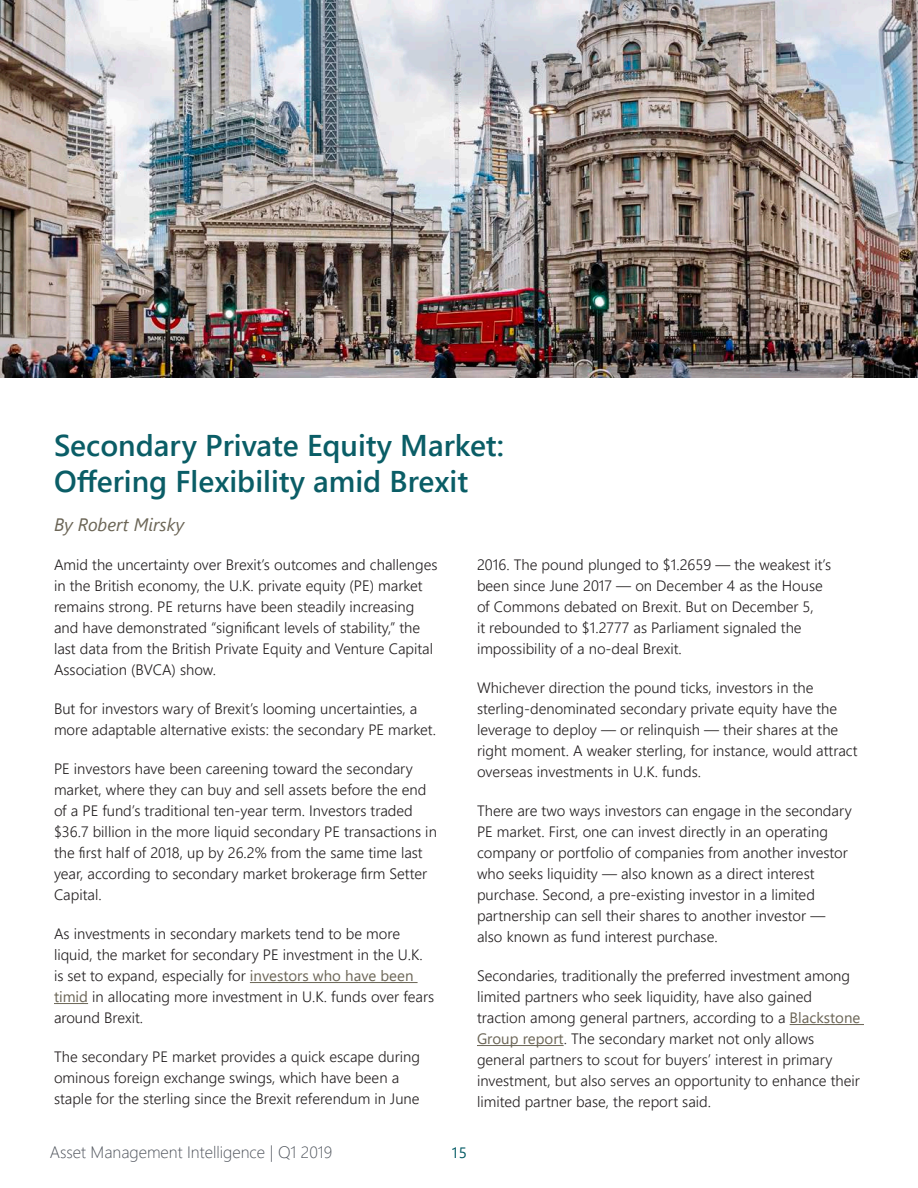
<style>
.page{position:relative;width:918px;height:1188px;background:#fff}
.page>*{position:absolute;margin:0;border:0;box-sizing:border-box;transform-origin:0 0}
.t1{font:600 30px/36px "Segoe UI";color:#0a5d66}
.t2{font:italic 18px "Segoe UI";color:#6b6556}
.t3{font:300 16.5px "Segoe UI";color:#4f545c}
.t4{font:300 15px/21px "Segoe UI";color:#231f20}
.t5{font:15px "Segoe UI";color:#035a64}
.s1{font-weight:400;color:#6b6556}
</style>
<div class="page">
<hr style="left:250px;top:982px;width:168px;height:1px;background:#6b6556">
<hr style="left:54px;top:1003px;width:34px;height:1px;background:#6b6556">
<hr style="left:790px;top:1024px;width:74px;height:1px;background:#6b6556">
<hr style="left:477px;top:1045px;width:87px;height:1px;background:#6b6556">
<img style="left:0;top:0;width:918px;height:378px">
<p class="t1" style="left:54px;top:425px;width:452px">Secondary Private Equity Market:<br>Offering Flexibility amid Brexit</p>
<p class="t2" style="left:54px;top:508px;width:132px">By Robert Mirsky</p>
<p class="t4" style="left:54px;top:553px;width:385px">Amid the uncertainty over Brexit’s outcomes and challenges in the British economy, the U.K. private equity (PE) market remains strong. PE returns have been steadily increasing and have demonstrated “significant levels of stability,” the last data from the British Private Equity and Venture Capital Association (BVCA) show.</p>
<p class="t4" style="left:54px;top:697px;width:384px">But for investors wary of Brexit’s looming uncertainties, a more adaptable alternative exists: the secondary PE market.</p>
<p class="t4" style="left:54px;top:757px;width:384px">PE investors have been careening toward the secondary market, where they can buy and sell assets before the end of a PE fund’s traditional ten-year term. Investors traded $36.7 billion in the more liquid secondary PE transactions in the first half of 2018, up by 26.2% from the same time last year, according to secondary market brokerage firm Setter Capital.</p>
<p class="t4" style="left:54px;top:922px;width:382px">As investments in secondary markets tend to be more liquid, the market for secondary PE investment in the U.K. is set to expand, especially for <span class="s1">investors who have been timid</span> in allocating more investment in U.K. funds over fears around Brexit.</p>
<p class="t4" style="left:54px;top:1045px;width:368px">The secondary PE market provides a quick escape during ominous foreign exchange swings, which have been a staple for the sterling since the Brexit referendum in June</p>
<p class="t4" style="left:477px;top:553px;width:356px">2016. The pound plunged to $1.2659 — the weakest it’s been since June 2017 — on December 4 as the House of Commons debated on Brexit. But on December 5,<br>it rebounded to $1.2777 as Parliament signaled the impossibility of a no-deal Brexit.</p>
<p class="t4" style="left:477px;top:676px;width:382px">Whichever direction the pound ticks, investors in the sterling-denominated secondary private equity have the leverage to deploy — or relinquish — their shares at the right moment. A weaker sterling, for instance, would attract overseas investments in U.K. funds.</p>
<p class="t4" style="left:477px;top:799px;width:376px">There are two ways investors can engage in the secondary PE market. First, one can invest directly in an operating company or portfolio of companies from another investor who seeks liquidity — also known as a direct interest purchase. Second, a pre-existing investor in a limited partnership can sell their shares to another investor — also known as fund interest purchase.</p>
<p class="t4" style="left:477px;top:964px;width:385px">Secondaries, traditionally the preferred investment among limited partners who seek liquidity, have also gained traction among general partners, according to a <span class="s1">Blackstone Group report</span>. The secondary market not only allows general partners to scout for buyers’ interest in primary investment, but also serves an opportunity to enhance their limited partner base, the report said.</p>
<p class="t3" style="left:50px;top:1137px;width:284px">Asset Management Intelligence | Q1 2019</p>
<p class="t5" style="left:451px;top:1139px;width:18px">15</p>
</div>
